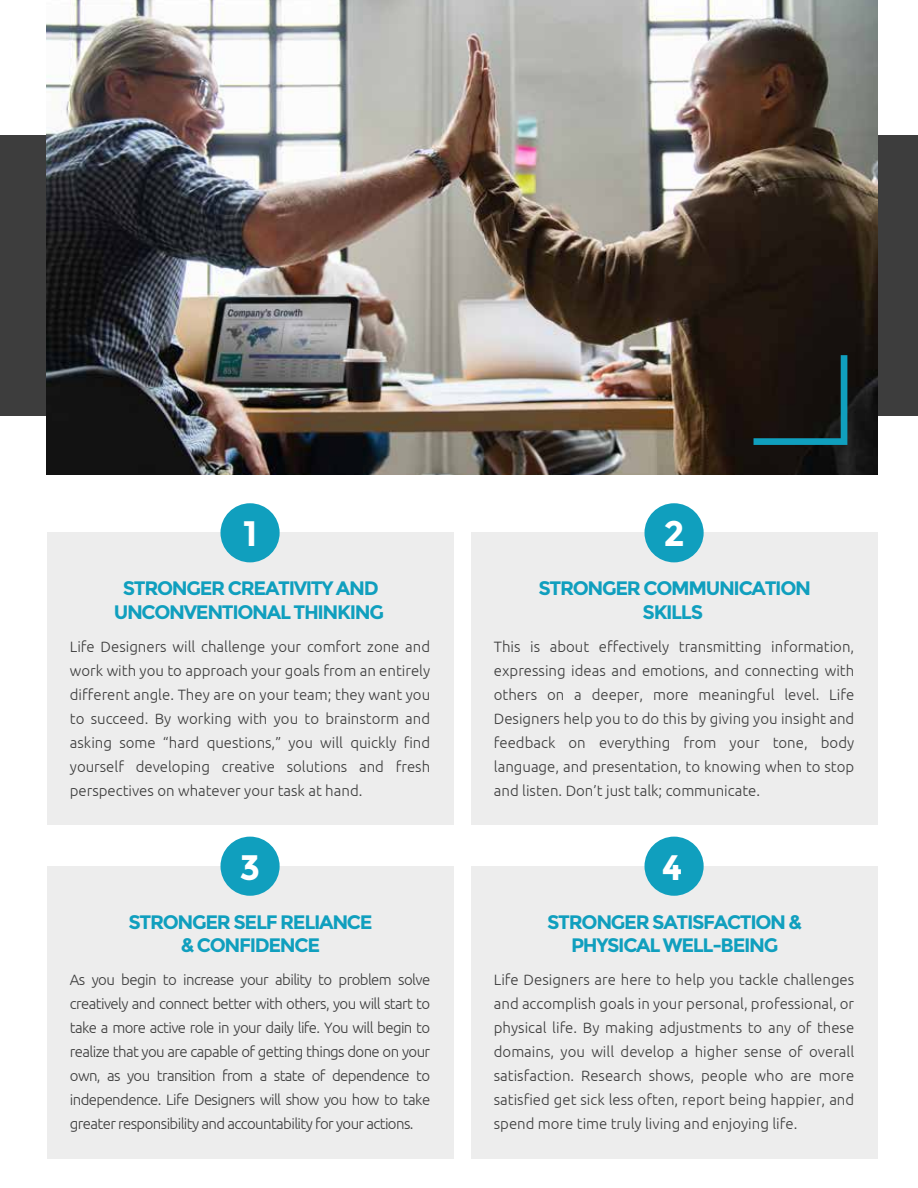
<style>
.page{position:relative;width:918px;height:1188px;background:#fff}
.page>*{position:absolute;margin:0;border:0;box-sizing:border-box;transform-origin:0 0}
.t1{font:700 35.4px "Montserrat";color:#fff}
.t2{font:700 19.5px/23.4px "Montserrat";letter-spacing:-.07em;color:#109fbe;text-align:center}
.t3{font:300 15px/24px "Ubuntu";color:#3d3d3d;text-align:justify}
</style>
<div class="page">
<div style="left:47px;top:533px;width:406px;height:292px;background:#ededed"></div>
<div style="left:220px;top:503px;width:60px;height:59px;background:#109fbe;border-radius:50%"></div>
<div style="left:471px;top:533px;width:406px;height:292px;background:#ededed"></div>
<div style="left:645px;top:503px;width:59px;height:59px;background:#109fbe;border-radius:50%"></div>
<div style="left:47px;top:866px;width:406px;height:292px;background:#ededed"></div>
<div style="left:220px;top:837px;width:60px;height:59px;background:#109fbe;border-radius:50%"></div>
<div style="left:471px;top:866px;width:406px;height:292px;background:#ededed"></div>
<div style="left:645px;top:837px;width:59px;height:59px;background:#109fbe;border-radius:50%"></div>
<div style="left:0;top:135px;width:918px;height:281px;background:#3d3d3d"></div>
<img style="left:47px;top:0;width:830px;height:475px">
<svg style="left:754px;top:355px;width:93px;height:90px;background:#162425"></svg>
<h1 class="t1" style="left:243px;top:513px;width:16px">1</h1>
<h1 class="t1" style="left:664px;top:513px;width:23px">2</h1>
<h2 class="t2" style="left:114px;top:577px;width:272px">STRONGER CREATIVITY AND<br>UNCONVENTIONAL THINKING</h2>
<h2 class="t2" style="left:538px;top:577px;width:274px">STRONGER COMMUNICATION<br>SKILLS</h2>
<p class="t3" style="left:70px;top:634px;width:362px">Life Designers will challenge your comfort zone and work with you to approach your goals from an entirely different angle. They are on your team; they want you to succeed. By working with you to brainstorm and asking some “hard questions,” you will quickly find yourself developing creative solutions and fresh perspectives on whatever your task at hand.</p>
<p class="t3" style="left:494px;top:634px;width:362px">This is about effectively transmitting information, expressing ideas and emotions, and connecting with others on a deeper, more meaningful level. Life Designers help you to do this by giving you insight and feedback on everything from your tone, body language, and presentation, to knowing when to stop and listen. Don’t just talk; communicate.</p>
<h1 class="t1" style="left:240px;top:846px;width:22px">3</h1>
<h1 class="t1" style="left:662px;top:846px;width:22px">4</h1>
<h2 class="t2" style="left:128px;top:910px;width:246px">STRONGER SELF RELIANCE &amp; CONFIDENCE</h2>
<h2 class="t2" style="left:547px;top:910px;width:257px">STRONGER SATISFACTION &amp;<br>PHYSICAL WELL-BEING</h2>
<p class="t3" style="left:70px;top:967px;width:362px">As you begin to increase your ability to problem solve creatively and connect better with others, you will start to take a more active role in your daily life. You will begin to realize that you are capable of getting things done on your own, as you transition from a state of dependence to independence. Life Designers will show you how to take greater responsibility and accountability for your actions.</p>
<p class="t3" style="left:494px;top:967px;width:362px">Life Designers are here to help you tackle challenges and accomplish goals in your personal, professional, or physical life. By making adjustments to any of these domains, you will develop a higher sense of overall satisfaction. Research shows, people who are more satisfied get sick less often, report being happier, and spend more time truly living and enjoying life.</p>
</div>
